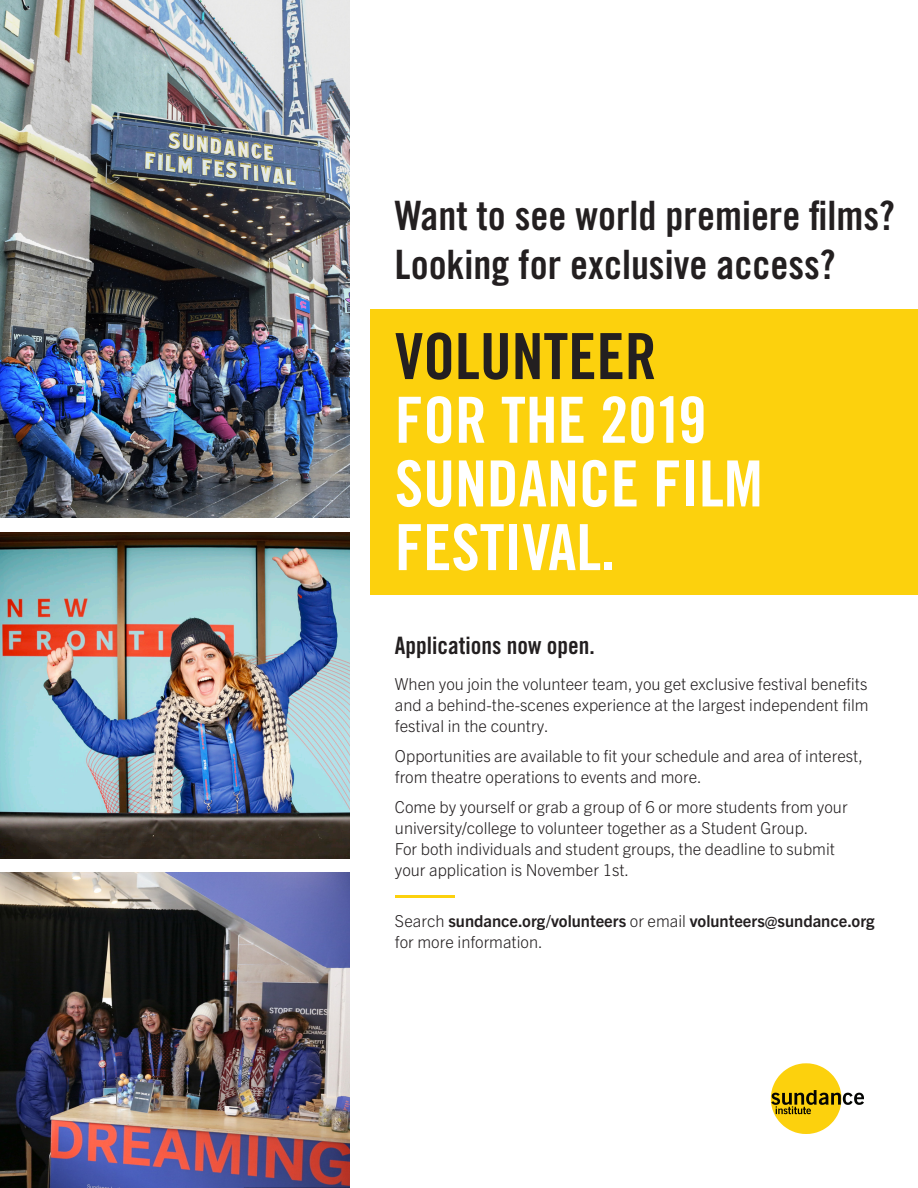
<style>
.page{position:relative;width:918px;height:1188px;background:#fff}
.page>*{position:absolute;margin:0;border:0;box-sizing:border-box;transform-origin:0 0}
.t1{font:63.75px/63.8px "Trade Gothic LT Pro Bd Cn 20";color:#fff}
.t2{font:40.5px/48.4px "Trade Gothic LT Pro Bd Cn 20";color:#231f20}
.t3{font:24px "Trade Gothic LT Pro Bd Cn 20";color:#231f20}
.t4{font:300 16.5px/21px "Trade Gothic Next LT Pro";color:#231f20}
.t5{font:700 16.5px/21px "Trade Gothic Next LT Pro";color:#231f20}
.s1{color:#231f20}
.s2{font-weight:300}
</style>
<div class="page">
<img style="left:0;top:873px;width:350px;height:315px">
<svg style="left:771px;top:1063px;width:93px;height:71px"></svg>
<img style="left:0;top:0;width:350px;height:518px">
<img style="left:0;top:532px;width:350px;height:326px">
<div style="left:370px;top:310px;width:548px;height:285px;background:#fcd10d"></div>
<hr style="left:395px;top:895px;width:59px;height:3px;background:#fcd10d">
<p class="t2" style="left:395px;top:191px;width:502px">Want to see world premiere films?<br>Looking for exclusive access?</p>
<p class="t1" style="left:395px;top:324px;width:369px"><span class="s1">VOLUNTEER<br></span>FOR THE 2019<br>SUNDANCE FILM<br>FESTIVAL.</p>
<p class="t3" style="left:395px;top:631px;width:201px">Applications now open.</p>
<p class="t4" style="left:395px;top:673px;width:475px;text-align:justify">When you join the volunteer team, you get exclusive festival benefits and a behind-the-scenes experience at the largest independent film festival in the country.</p>
<p class="t4" style="left:395px;top:745px;width:470px">Opportunities are available to fit your schedule and area of interest, from theatre operations to events and more.</p>
<p class="t4" style="left:395px;top:796px;width:454px">Come by yourself or grab a group of 6 or more students from your university/college to volunteer together as a Student Group.</p>
<p class="t4" style="left:395px;top:838px;width:442px">For both individuals and student groups, the deadline to submit</p>
<p class="t4" style="left:395px;top:859px;width:236px">your application is November 1st.</p>
<p class="t5" style="left:395px;top:910px;width:481px"><span class="s2">Search</span> sundance.org/volunteers <span class="s2">or email</span> volunteers@sundance.org <span class="s2">for more information.</span></p>
</div>
